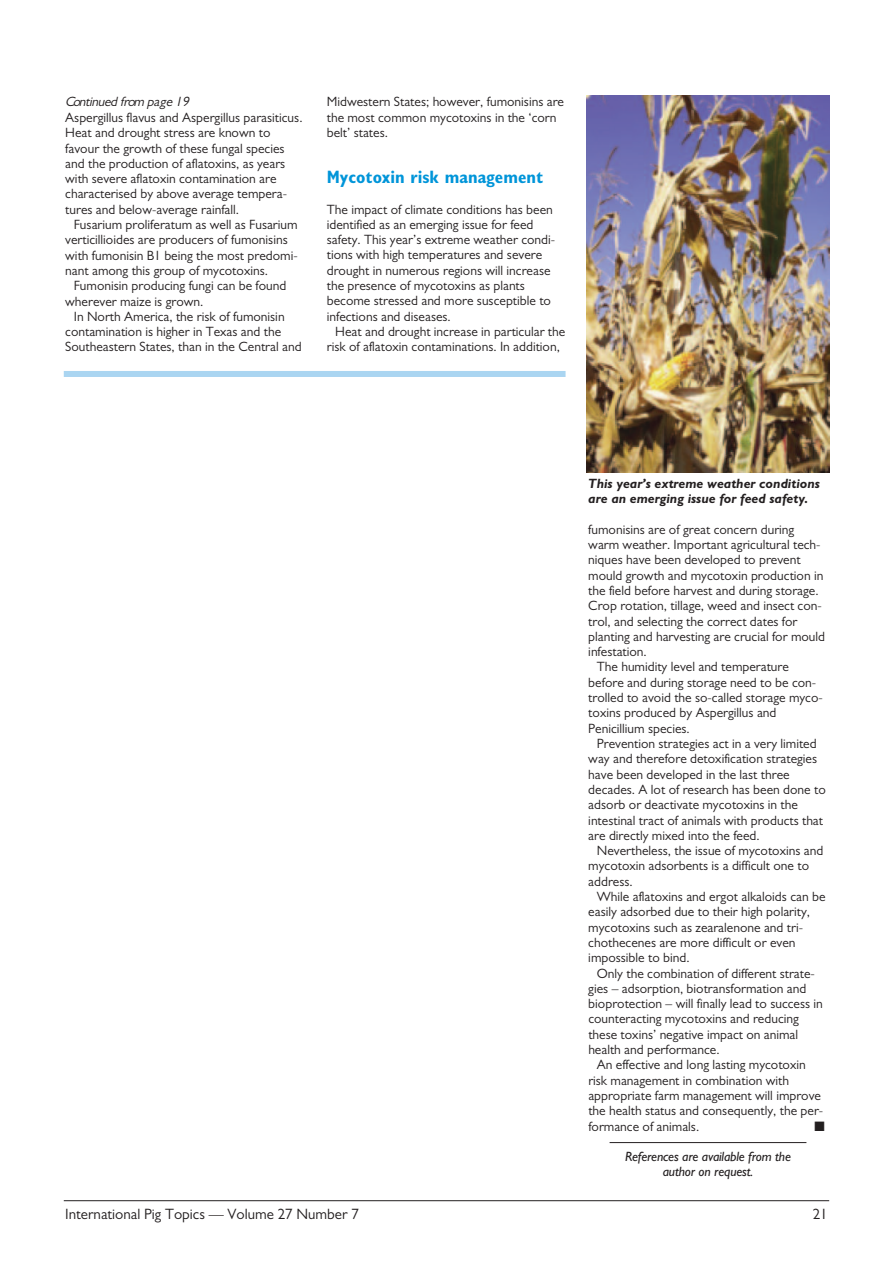
<style>
.page{position:relative;width:893px;height:1263px;background:#fff}
.page>*{position:absolute;margin:0;border:0;box-sizing:border-box;transform-origin:0 0}
.t1{font:700 condensed 18px "Gill Sans";color:#0095d9}
.t2{font:15px "Gill Sans";color:#231f20}
.t3{font:13.5px/15.3px "Gill Sans";color:#231f20}
.t4{font:italic 700 13.5px/15px "Gill Sans";color:#231f20}
.t5{font:italic 13.5px/15.3px "Gill Sans";letter-spacing:-.01em;color:#231f20;text-align:center}
.t6{font:italic 13.5px "Gill Sans";color:#231f20}
.t7{font:13.5px "Zapf Dingbats ITC";color:#231f20}
</style>
<div class="page">
<hr style="left:64px;top:1200px;width:765px;height:1px;background:#231f20">
<hr style="left:610px;top:1142px;width:196px;height:1px;background:#231f20">
<img style="left:587px;top:96px;width:242px;height:376px">
<div style="left:64px;top:371px;width:502px;height:6px;background:#aad5f1"></div>
<p class="t6" style="left:65px;top:97px;width:128px">Continued from page 19</p>
<p class="t3" style="left:65px;top:111px;width:239px">Aspergillus flavus and Aspergillus parasiticus.<br>Heat and drought stress are known to favour the growth of these fungal species and the production of aflatoxins, as years with severe aflatoxin contamination are characterised by above average tempera&shy;tures and below-average rainfall.</p>
<p class="t3" style="left:65px;top:218px;width:234px;text-indent:9px">Fusarium proliferatum as well as Fusarium verticillioides are producers of fumonisins with fumonisin B1 being the most predomi&shy;nant among this group of mycotoxins.</p>
<p class="t3" style="left:65px;top:279px;width:223px;text-indent:9px">Fumonisin producing fungi can be found wherever maize is grown.</p>
<p class="t3" style="left:65px;top:310px;width:238px;text-indent:9px">In North America, the risk of fumonisin contamination is higher in Texas and the<br>Southeastern States, than in the Central and</p>
<p class="t3" style="left:327px;top:96px;width:239px">Midwestern States; however, fumonisins are the most common mycotoxins in the ‘corn belt’ states.</p>
<h1 class="t1" style="left:327px;top:170px;width:218px">Mycotoxin risk management</h1>
<p class="t3" style="left:327px;top:203px;width:230px">The impact of climate conditions has been identified as an emerging issue for feed safety. This year’s extreme weather condi&shy;tions with high temperatures and severe drought in numerous regions will increase the presence of mycotoxins as plants become stressed and more susceptible to infections and diseases.</p>
<p class="t3" style="left:327px;top:325px;width:240px;text-indent:9px">Heat and drought increase in particular the risk of aflatoxin contaminations. In addition,</p>
<p class="t4" style="left:588px;top:477px;width:233px">This year’s extreme weather conditions are an emerging issue for feed safety.</p>
<p class="t3" style="left:588px;top:523px;width:207px">fumonisins are of great concern during</p>
<p class="t3" style="left:588px;top:538px;width:234px">warm weather. Important agricultural tech-</p>
<p class="t3" style="left:588px;top:554px;width:214px">niques have been developed to prevent</p>
<p class="t3" style="left:588px;top:569px;width:237px">mould growth and mycotoxin production in</p>
<p class="t3" style="left:588px;top:584px;width:232px">the field before harvest and during storage.</p>
<p class="t3" style="left:588px;top:599px;width:235px">Crop rotation, tillage, weed and insect con-</p>
<p class="t3" style="left:588px;top:615px;width:211px">trol, and selecting the correct dates for</p>
<p class="t3" style="left:588px;top:630px;width:238px">planting and harvesting are crucial for mould</p>
<p class="t3" style="left:588px;top:645px;width:60px">infestation.</p>
<p class="t3" style="left:597px;top:661px;width:194px">The humidity level and temperature</p>
<p class="t3" style="left:588px;top:676px;width:229px">before and during storage need to be con-</p>
<p class="t3" style="left:588px;top:691px;width:236px">trolled to avoid the so-called storage myco-</p>
<p class="t3" style="left:588px;top:707px;width:190px">toxins produced by Aspergillus and</p>
<p class="t3" style="left:588px;top:722px;width:103px">Penicillium species.</p>
<p class="t3" style="left:597px;top:737px;width:221px">Prevention strategies act in a very limited</p>
<p class="t3" style="left:588px;top:752px;width:230px">way and therefore detoxification strategies</p>
<p class="t3" style="left:588px;top:768px;width:203px">have been developed in the last three</p>
<p class="t3" style="left:588px;top:783px;width:239px">decades. A lot of research has been done to</p>
<p class="t3" style="left:588px;top:798px;width:211px">adsorb or deactivate mycotoxins in the</p>
<p class="t3" style="left:588px;top:814px;width:236px">intestinal tract of animals with products that</p>
<p class="t3" style="left:588px;top:829px;width:173px">are directly mixed into the feed.</p>
<p class="t3" style="left:597px;top:844px;width:228px">Nevertheless, the issue of mycotoxins and</p>
<p class="t3" style="left:588px;top:860px;width:222px">mycotoxin adsorbents is a difficult one to</p>
<p class="t3" style="left:588px;top:875px;width:46px">address.</p>
<p class="t3" style="left:597px;top:890px;width:230px">While aflatoxins and ergot alkaloids can be</p>
<p class="t3" style="left:588px;top:905px;width:223px">easily adsorbed due to their high polarity,</p>
<p class="t3" style="left:588px;top:921px;width:216px">mycotoxins such as zearalenone and tri-</p>
<p class="t3" style="left:588px;top:936px;width:209px">chothecenes are more difficult or even</p>
<p class="t3" style="left:588px;top:951px;width:103px">impossible to bind.</p>
<p class="t3" style="left:597px;top:967px;width:220px">Only the combination of different strate-</p>
<p class="t3" style="left:588px;top:982px;width:219px">gies – adsorption, biotransformation and</p>
<p class="t3" style="left:588px;top:997px;width:236px">bioprotection – will finally lead to success in</p>
<p class="t3" style="left:588px;top:1013px;width:212px">counteracting mycotoxins and reducing</p>
<p class="t3" style="left:588px;top:1028px;width:211px">these toxins’ negative impact on animal</p>
<p class="t3" style="left:588px;top:1043px;width:133px">health and performance.</p>
<p class="t3" style="left:597px;top:1058px;width:210px">An effective and long lasting mycotoxin</p>
<p class="t3" style="left:588px;top:1074px;width:202px">risk management in combination with</p>
<p class="t3" style="left:588px;top:1089px;width:234px">appropriate farm management will improve</p>
<p class="t3" style="left:588px;top:1104px;width:236px">the health status and consequently, the per-</p>
<p class="t3" style="left:588px;top:1120px;width:112px">formance of animals.</p>
<p class="t7" style="left:814px;top:1118px;width:12px">■</p>
<p class="t5" style="left:625px;top:1150px;width:167px">References are available from the author on request.</p>
<p class="t2" style="left:65px;top:1209px;width:295px">International Pig Topics — Volume 27 Number 7</p>
<p class="t2" style="left:813px;top:1209px;width:16px">21</p>
</div>
